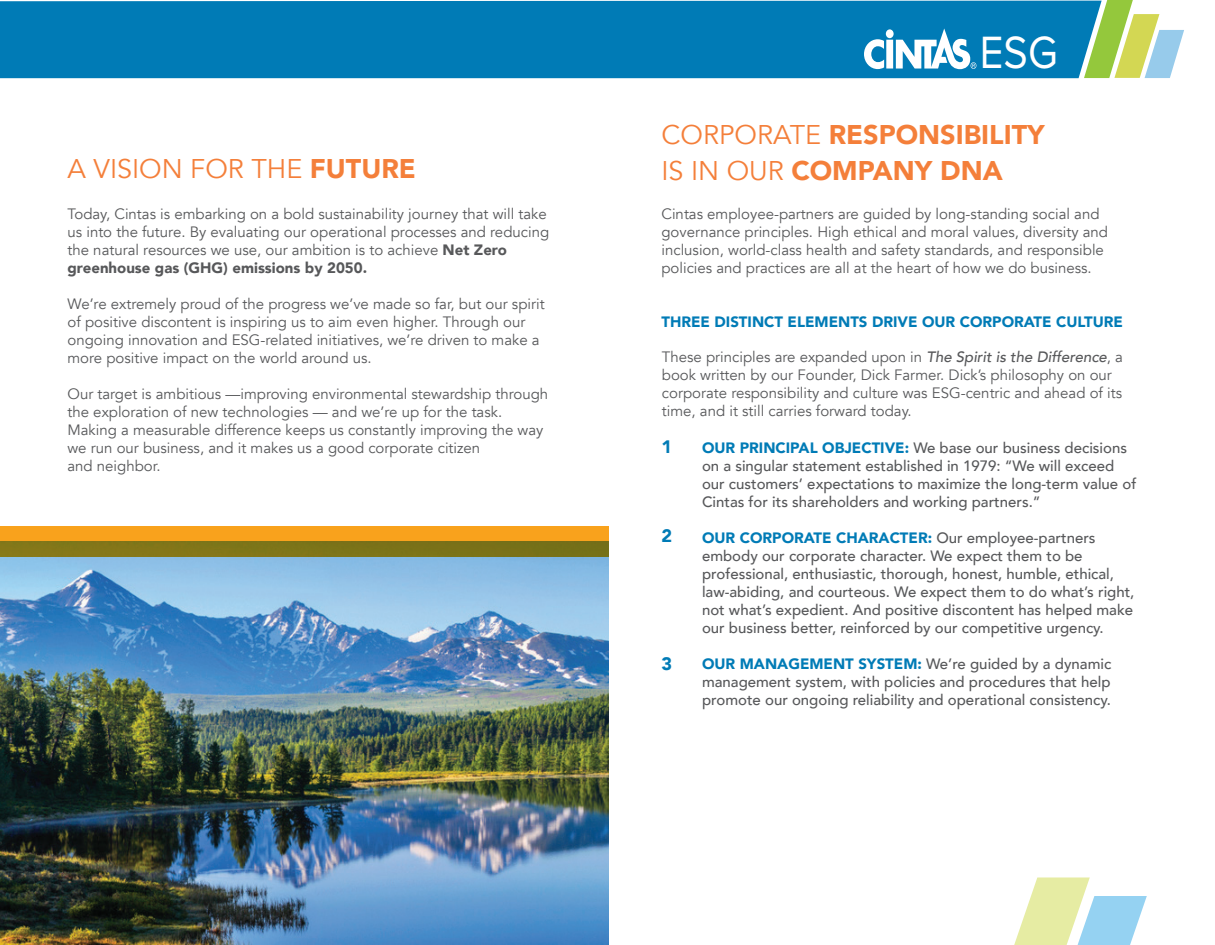
<style>
.page{position:relative;width:1215px;height:945px;background:#fff}
.page>*{position:absolute;margin:0;border:0;box-sizing:border-box;transform-origin:0 0}
.t1{font:46.95px "Proxima Nova";color:#fff;scale:.89 1}
.t2{font:900 27px "Avenir";color:#f47f3a}
.t3{font:27px "Avenir";color:#f47f3a}
.t4{font:900 18px "Avenir";color:#007bb6}
.t5{font:15px/18px "Avenir";color:#57585a}
.t6{font:500 15px/18px "Avenir";color:#57585a}
.t7{font:900 15px "Avenir";color:#007bb6}
.s1{font-weight:900}
.s2{font-weight:400}
.s3{font-weight:500;font-style:italic}
.s4{font-weight:900;color:#007bb6}
</style>
<div class="page">
<div style="left:0;top:1px;width:1084px;height:77px;background:#007bb6"></div>
<svg style="left:864px;top:28px;width:112px;height:41px"></svg>
<svg style="left:1084px;top:0;width:100px;height:78px"></svg>
<svg style="left:1014px;top:878px;width:133px;height:67px"></svg>
<img style="left:0;top:557px;width:608px;height:388px">
<svg style="left:0;top:527px;width:608px;height:30px;background:#b7891a"></svg>
<p class="t3" style="left:68px;top:153px;width:350px">A VISION FOR THE <span class="s1">FUTURE</span></p>
<p class="t5" style="left:68px;top:205px;width:483px">Today, Cintas is embarking on a bold sustainability journey that will take us into the future. By evaluating our operational processes and reducing the natural resources we use, our ambition is to achieve <span class="s1">Net Zero greenhouse gas (GHG) emissions by 2050.</span></p>
<p class="t5" style="left:68px;top:295px;width:479px">We’re extremely proud of the progress we’ve made so far, but our spirit of positive discontent is inspiring us to aim even higher. Through our ongoing innovation and ESG-related initiatives, we’re driven to make a more positive impact on the world around us.</p>
<p class="t5" style="left:68px;top:385px;width:482px">Our target is ambitious —improving environmental stewardship through the exploration of new technologies — and we’re up for the task.<br>Making a measurable difference keeps us constantly improving the way we run our business, and it makes us a good corporate citizen<br>and neighbor.</p>
<h1 class="t1" style="left:980px;top:26px;width:89px">ESG</h1>
<p class="t2" style="left:662px;top:111px;width:385px"><span class="s2">CORPORATE</span> RESPONSIBILITY</p>
<p class="t2" style="left:662px;top:147px;width:343px"><span class="s2">IS IN OUR</span> COMPANY DNA</p>
<p class="t5" style="left:662px;top:206px;width:448px">Cintas employee-partners are guided by long-standing social and governance principles. High ethical and moral values, diversity and inclusion, world-class health and safety standards, and responsible policies and practices are all at the heart of how we do business.</p>
<p class="t7" style="left:662px;top:309px;width:463px">THREE DISTINCT ELEMENTS DRIVE OUR CORPORATE CULTURE</p>
<p class="t5" style="left:662px;top:348px;width:463px">These principles are expanded upon in <span class="s3">The Spirit is the Difference</span>, a book written by our Founder, Dick Farmer. Dick’s philosophy on our corporate responsibility and culture was ESG-centric and ahead of its time, and it still carries forward today.</p>
<p class="t6" style="left:702px;top:437px;width:436px"><span class="s4">OUR PRINCIPAL OBJECTIVE:</span> We base our business decisions on a singular statement established in 1979: “We will exceed our customers’ expectations to maximize the long-term value of Cintas for its shareholders and working partners.”</p>
<p class="t6" style="left:702px;top:527px;width:434px"><span class="s4">OUR CORPORATE CHARACTER:</span> Our employee-partners embody our corporate character. We expect them to be professional, enthusiastic, thorough, honest, humble, ethical, law-abiding, and courteous. We expect them to do what’s right, not what’s expedient. And positive discontent has helped make our business better, reinforced by our competitive urgency.</p>
<p class="t6" style="left:702px;top:653px;width:411px;text-align:justify"><span class="s4">OUR MANAGEMENT SYSTEM:</span> We’re guided by a dynamic management system, with policies and procedures that help promote our ongoing reliability and operational consistency.</p>
<p class="t4" style="left:662px;top:431px;width:12px">1</p>
<p class="t4" style="left:662px;top:520px;width:12px">2</p>
<p class="t4" style="left:662px;top:648px;width:12px">3</p>
</div>
